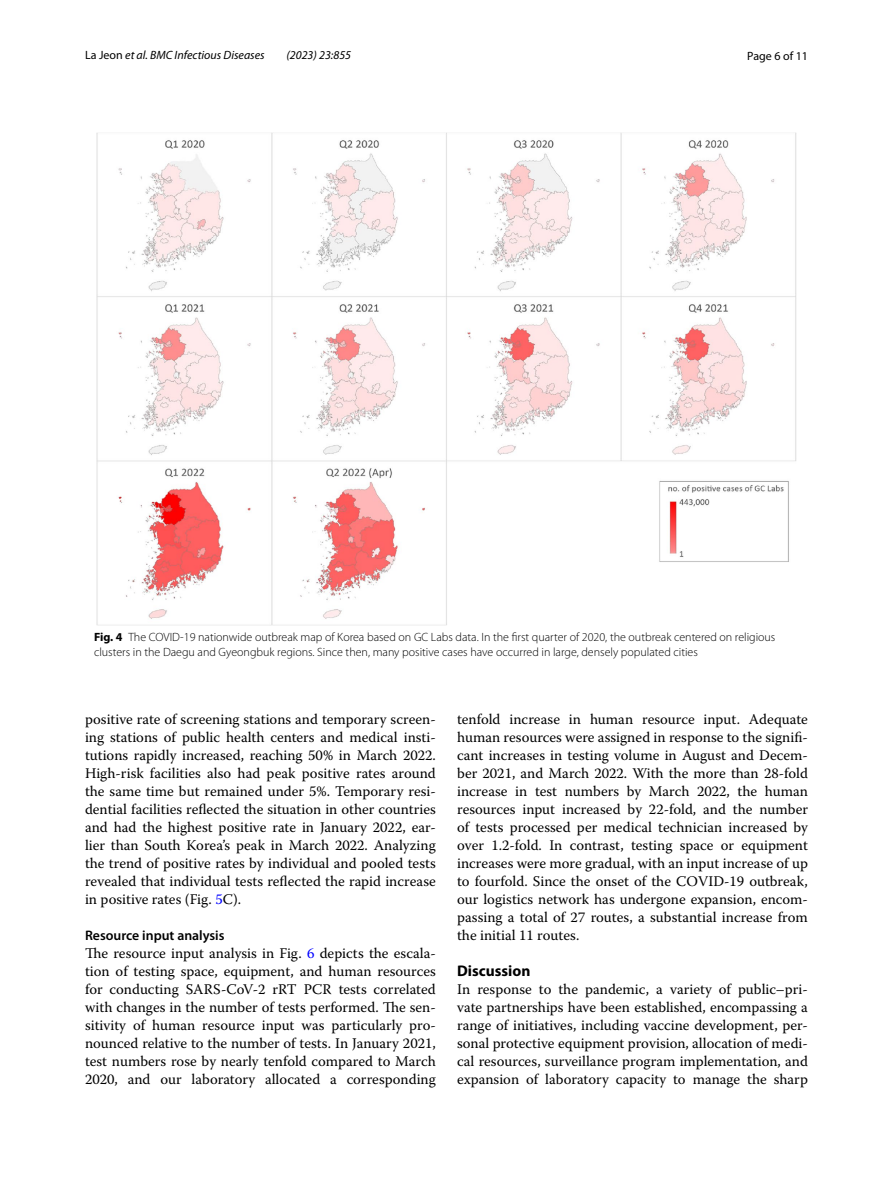
<style>
.page{position:relative;width:893px;height:1187px;background:#fff}
.page>*{position:absolute;margin:0;border:0;box-sizing:border-box;transform-origin:0 0}
.t1{font:700 15.45px "Myriad Pro";color:#000}
.t2{font:14.7px/18px "Warnock Pro";color:#000;text-align:justify}
.t3{font:600 13.8px "Myriad Pro";color:#000}
.t4{font:300 12px/15px "Myriad Pro";color:#000}
.t5{font:italic 12px "Myriad Pro";color:#000}
.t6{font:12px "Myriad Pro";color:#000}
.s1{font-style:normal}
.s2{font-weight:700}
.s3{color:#00f}
</style>
<div class="page">
<img style="left:96px;top:133px;width:701px;height:493px">
<p class="t5" style="left:85px;top:48px;width:181px"><span class="s1">La Jeon</span> et al. BMC Infectious Diseases</p>
<p class="t5" style="left:287px;top:48px;width:66px">(2023) 23:855</p>
<p class="t6" style="left:747px;top:48px;width:62px">Page 6 of 11</p>
<p class="t4" style="left:94px;top:629px;width:683px"><span class="s2">Fig. 4</span> The COVID-19 nationwide outbreak map of Korea based on GC Labs data. In the first quarter of 2020, the outbreak centered on religious clusters in the Daegu and Gyeongbuk regions. Since then, many positive cases have occurred in large, densely populated cities</p>
<p class="t2" style="left:85px;top:710px;width:352px">positive rate of screening stations and temporary screen&shy;ing stations of public health centers and medical insti&shy;tutions rapidly increased, reaching 50% in March 2022.<br>High-risk facilities also had peak positive rates around the same time but remained under 5%. Temporary resi&shy;dential facilities reflected the situation in other countries and had the highest positive rate in January 2022, ear&shy;lier than South Korea’s peak in March 2022. Analyzing the trend of positive rates by individual and pooled tests revealed that individual tests reflected the rapid increase in positive rates (Fig. <span class="s3">5</span>C).</p>
<p class="t3" style="left:85px;top:926px;width:141px">Resource input analysis</p>
<p class="t2" style="left:85px;top:944px;width:352px">The resource input analysis in Fig. <span class="s3">6</span> depicts the escala&shy;tion of testing space, equipment, and human resources for conducting SARS-CoV-2 rRT PCR tests correlated with changes in the number of tests performed. The sen&shy;sitivity of human resource input was particularly pro&shy;nounced relative to the number of tests. In January 2021, test numbers rose by nearly tenfold compared to March 2020, and our laboratory allocated a corresponding</p>
<p class="t2" style="left:457px;top:710px;width:352px">tenfold increase in human resource input. Adequate human resources were assigned in response to the signifi&shy;cant increases in testing volume in August and Decem&shy;ber 2021, and March 2022. With the more than 28-fold increase in test numbers by March 2022, the human resources input increased by 22-fold, and the number of tests processed per medical technician increased by over 1.2-fold. In contrast, testing space or equipment increases were more gradual, with an input increase of up to fourfold. Since the onset of the COVID-19 outbreak, our logistics network has undergone expansion, encom&shy;passing a total of 27 routes, a substantial increase from the initial 11 routes.</p>
<p class="t1" style="left:457px;top:960px;width:75px">Discussion</p>
<p class="t2" style="left:457px;top:980px;width:352px">In response to the pandemic, a variety of public–pri&shy;vate partnerships have been established, encompassing a range of initiatives, including vaccine development, per&shy;sonal protective equipment provision, allocation of medi&shy;cal resources, surveillance program implementation, and expansion of laboratory capacity to manage the sharp</p>
</div>
